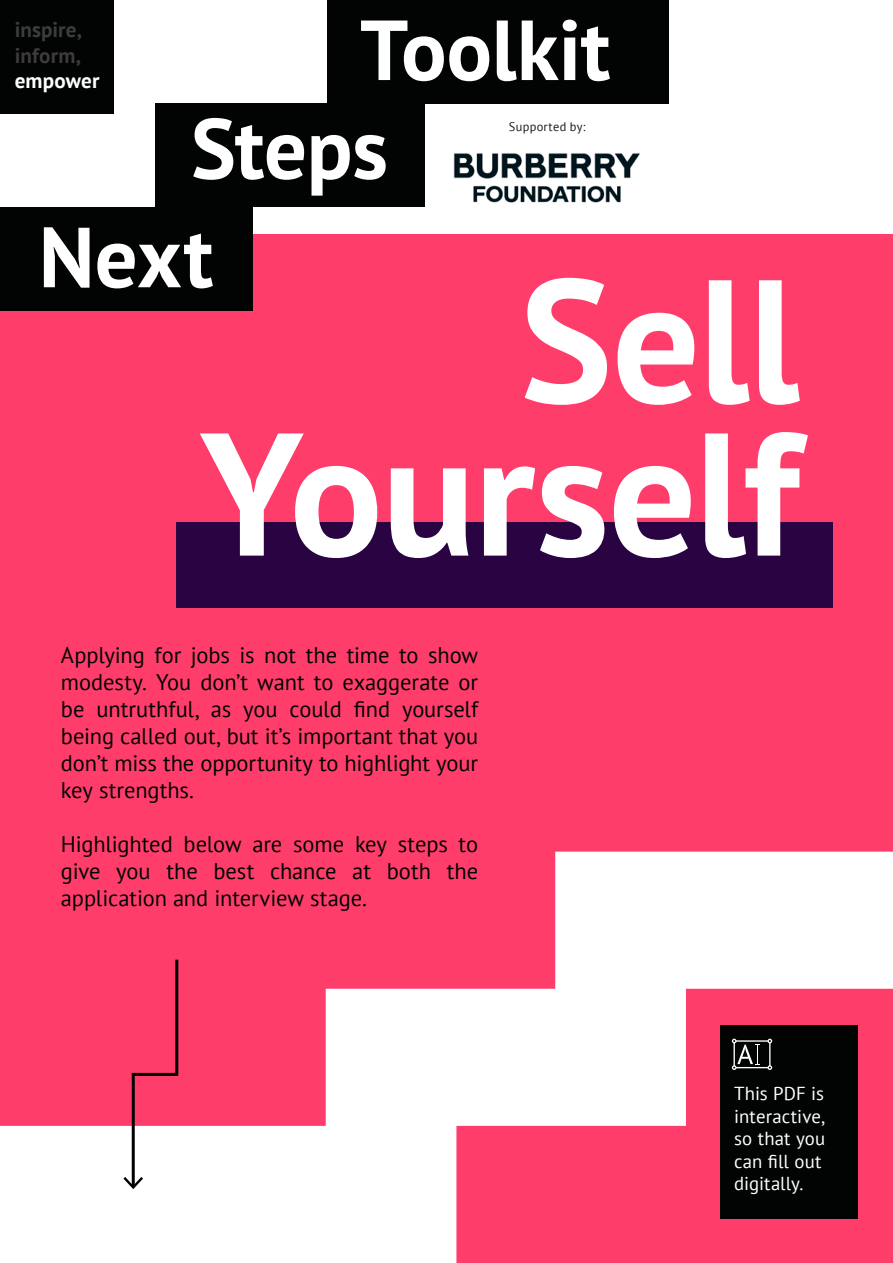
<style>
.page{position:relative;width:893px;height:1263px;background:#fff}
.page>*{position:absolute;margin:0;border:0;box-sizing:border-box;transform-origin:0 0}
.t1{font:700 174.45px/153.1px "PT Sans";letter-spacing:-.01em;color:#fff;text-align:right}
.t2{font:700 85.05px "PT Sans";letter-spacing:-.005em;color:#fff}
.t3{font:22.5px/27px "PT Sans";letter-spacing:-.005em;color:#020303;text-align:justify}
.t4{font:700 21.15px/25.3px "PT Sans";letter-spacing:.005em;color:#3c3c3b}
.t5{font:700 21.15px "PT Sans";letter-spacing:.005em;color:#fff}
.t6{font:18.75px/22.5px "PT Sans";letter-spacing:.005em;color:#fff}
.t7{font:12.3px "PT Sans";letter-spacing:.025em;color:#1d1d1b}
</style>
<div class="page">
<div style="left:0;top:235px;width:893px;height:1028px;background:#ff3d6b"></div>
<div style="left:177px;top:523px;width:656px;height:85px;background:#2a0343"></div>
<img style="left:453px;top:153px;width:187px;height:50px">
<div style="left:0;top:207px;width:253px;height:104px;background:#020303"></div>
<div style="left:155px;top:104px;width:270px;height:103px;background:#020303"></div>
<div style="left:327px;top:0;width:342px;height:104px;background:#020303"></div>
<div style="left:0;top:0;width:113px;height:113px;background:#020303"></div>
<svg style="left:0;top:852px;width:893px;height:411px"></svg>
<svg style="left:123px;top:957px;width:57px;height:232px"></svg>
<p class="t4" style="left:15px;top:17px;width:68px">inspire, inform,</p>
<p class="t5" style="left:15px;top:66px;width:86px">empower</p>
<h2 class="t2" style="left:360px;top:-6px;width:252px">Toolkit</h2>
<h2 class="t2" style="left:191px;top:92px;width:199px">Steps</h2>
<p class="t7" style="left:509px;top:119px;width:78px">Supported by:</p>
<h2 class="t2" style="left:39px;top:201px;width:176px">Next</h2>
<h1 class="t1" style="left:200px;top:261px;width:601px">Sell<br>Yourself</h1>
<p class="t3" style="left:61px;top:641px;width:419px">Applying for jobs is not the time to show modesty. You don’t want to exaggerate or be untruthful, as you could find yourself being called out, but it’s important that you don’t miss the opportunity to highlight your key strengths.</p>
<p class="t3" style="left:61px;top:830px;width:419px">Highlighted below are some key steps to give you the best chance at both the application and interview stage.</p>
<p class="t6" style="left:734px;top:1082px;width:92px">This PDF is interactive, so that you can fill out digitally.</p>
</div>
